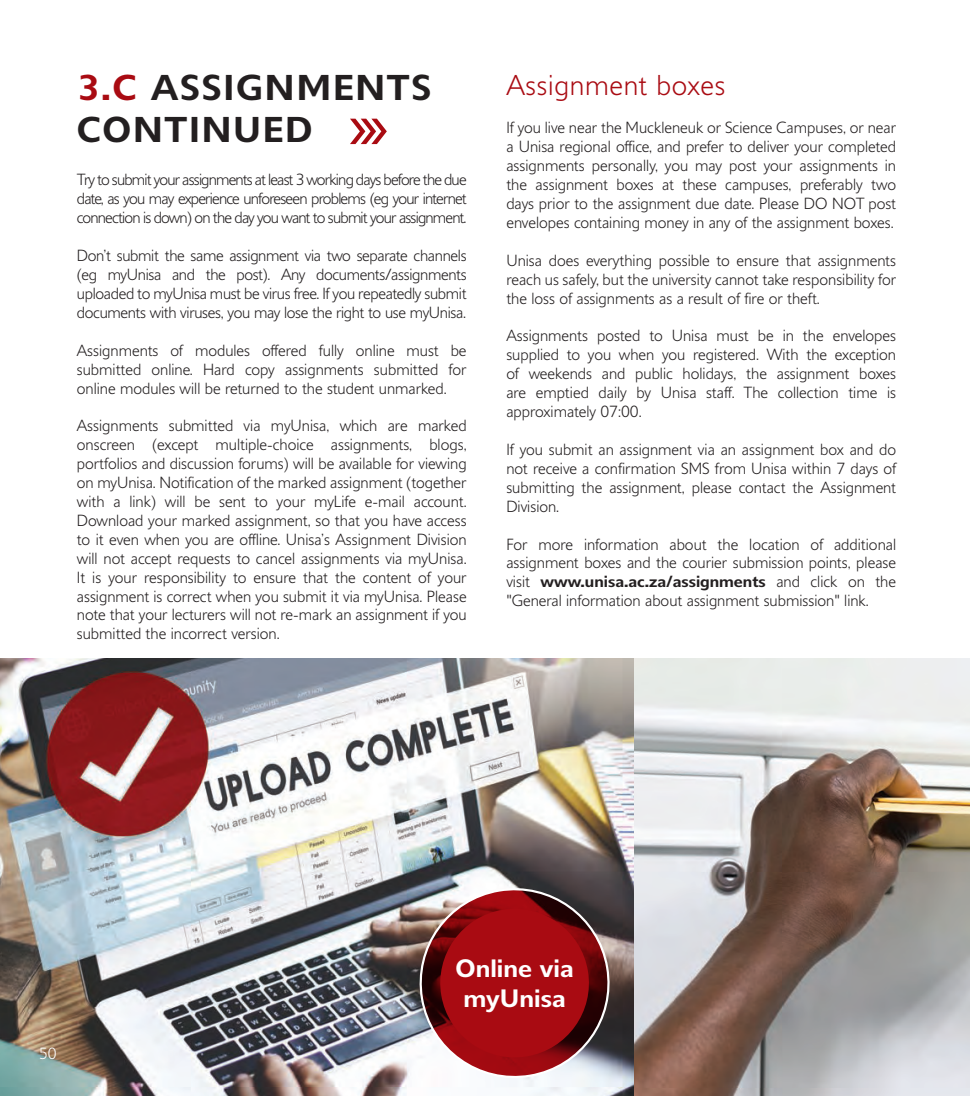
<style>
.page{position:relative;width:970px;height:1096px;background:#fff}
.page>*{position:absolute;margin:0;border:0;box-sizing:border-box;transform-origin:0 0}
.Main_headings{font:600 35px/42px "Delargo DT";letter-spacing:.05em;color:#231f20}
.Paragraph_headings{font:300 28px "Delargo DT";letter-spacing:.025em;color:#a90b12}
.t1{font:600 24.5px "Delargo DT";color:#fff}
.text{font:300 15.75px/18.9px "Delargo DT";color:#231f20;text-align:justify}
.text-2{font:300 15.75px "Delargo DT";color:#fff}
.s1{color:#a90b12}
.s2{font-weight:600}
</style>
<div class="page">
<img style="left:0;top:658px;width:969px;height:437px">
<svg style="left:413px;top:881px;width:202px;height:202px"></svg>
<svg style="left:350px;top:119px;width:36px;height:25px"></svg>
<svg style="left:0;top:1090px;width:3px;height:6px"></svg>
<p class="Main_headings" style="left:77px;top:66px;width:356px"><span class="s1">3.C</span> ASSIGNMENTS<br>CONTINUED</p>
<p class="text" style="left:77px;top:170px;width:391px">Try to submit your assignments at least 3 working days before the due date, as you may experience unforeseen problems (eg your internet connection is down) on the day you want to submit your assignment.</p>
<p class="text" style="left:77px;top:246px;width:391px">Don’t submit the same assignment via two separate channels (eg myUnisa and the post). Any documents/assignments uploaded to myUnisa must be virus free. If you repeatedly submit documents with viruses, you may lose the right to use myUnisa.</p>
<p class="text" style="left:77px;top:340px;width:391px">Assignments of modules offered fully online must be submitted online. Hard copy assignments submitted for online modules will be returned to the student unmarked.</p>
<p class="text" style="left:77px;top:416px;width:391px">Assignments submitted via myUnisa, which are marked onscreen (except multiple-choice assignments, blogs, portfolios and discussion forums) will be available for viewing on myUnisa. Notification of the marked assignment (together with a link) will be sent to your myLife e-mail account.<br>Download your marked assignment, so that you have access to it even when you are offline. Unisa’s Assignment Division will not accept requests to cancel assignments via myUnisa.<br>It is your responsibility to ensure that the content of your assignment is correct when you submit it via myUnisa. Please note that your lecturers will not re-mark an assignment if you submitted the incorrect version.</p>
<p class="Paragraph_headings" style="left:506px;top:67px;width:220px">Assignment boxes</p>
<p class="text" style="left:506px;top:118px;width:391px">If you live near the Muckleneuk or Science Campuses, or near a Unisa regional office, and prefer to deliver your completed assignments personally, you may post your assignments in the assignment boxes at these campuses, preferably two days prior to the assignment due date. Please DO NOT post envelopes containing money in any of the assignment boxes.</p>
<p class="text" style="left:506px;top:250px;width:391px">Unisa does everything possible to ensure that assignments reach us safely, but the university cannot take responsibility for the loss of assignments as a result of fire or theft.</p>
<p class="text" style="left:506px;top:326px;width:391px">Assignments posted to Unisa must be in the envelopes supplied to you when you registered. With the exception of weekends and public holidays, the assignment boxes are emptied daily by Unisa staff. The collection time is approximately 07:00.</p>
<p class="text" style="left:506px;top:439px;width:391px">If you submit an assignment via an assignment box and do not receive a confirmation SMS from Unisa within 7 days of submitting the assignment, please contact the Assignment Division.</p>
<p class="text" style="left:506px;top:534px;width:391px">For more information about the location of additional assignment boxes and the courier submission points, please visit <span class="s2">www.unisa.ac.za/assignments</span> and click on the "General information about assignment submission" link.</p>
<p class="text-2" style="left:39px;top:1043px;width:19px">50</p>
<p class="t1" style="left:455px;top:953px;width:119px">Online via</p>
<p class="t1" style="left:463px;top:982px;width:103px">myUnisa</p>
</div>
